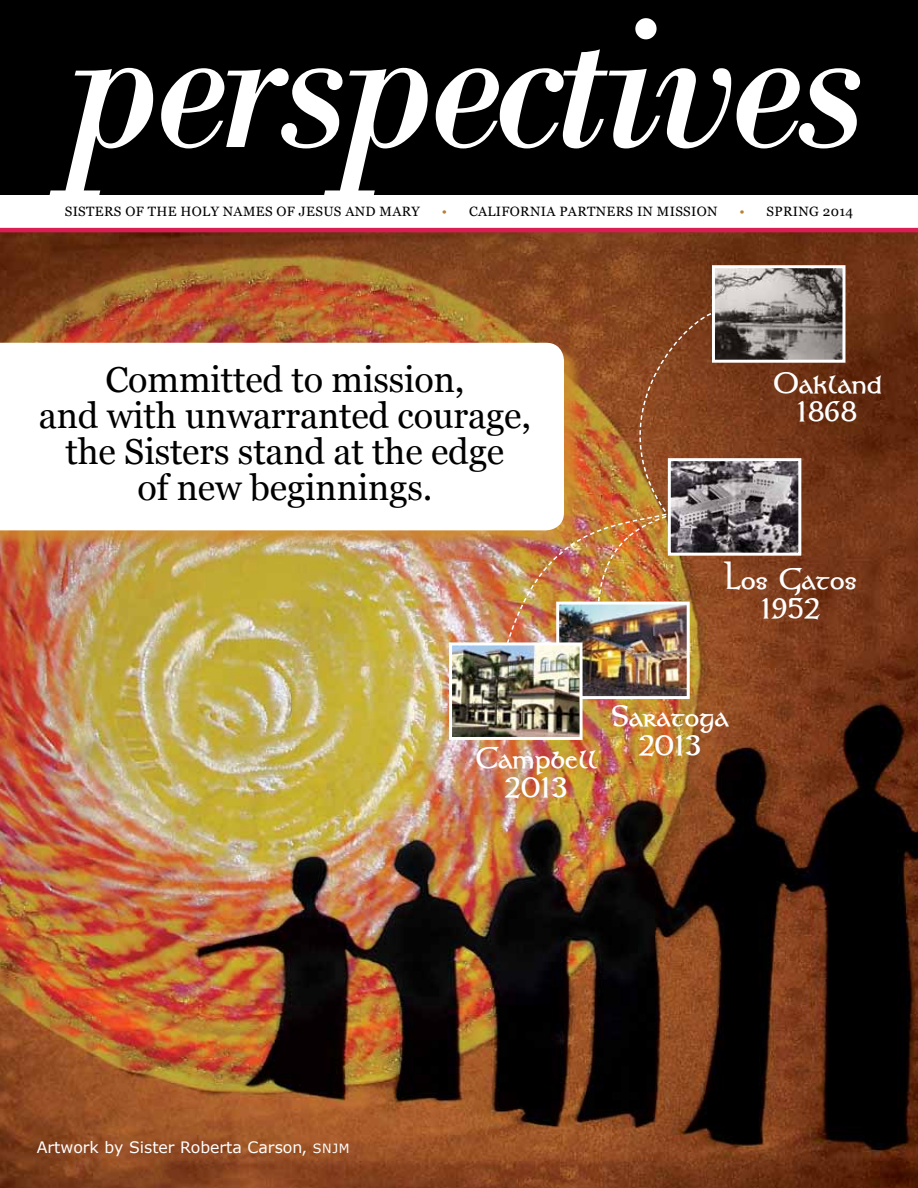
<style>
.page{position:relative;width:918px;height:1188px;background:#fff}
.page>*{position:absolute;margin:0;border:0;box-sizing:border-box;transform-origin:0 0}
.t1{font:italic 196.5px "Bodoni";letter-spacing:-.05em;color:#fff}
.t2{font:36px/36px "Georgia";letter-spacing:-.005em;color:#000;text-align:center}
.t3{font:700 34.5px "Kelt";letter-spacing:.025em;color:#fff}
.t4{font:15.75px "Verdana";color:#fff}
.t5{font:13.5px "Georgia";letter-spacing:.025em;color:#000}
.s1{color:#b97f32}
.s2{font-size:12.75px}
</style>
<div class="page">
<img style="left:0;top:232px;width:918px;height:956px">
<div style="left:0;top:345px;width:583px;height:204px;background:#cf8f2e;opacity:.75"></div>
<svg style="left:0;top:343px;width:505px;height:187px"></svg>
<img style="left:505px;top:312px;width:208px;height:334px">
<img style="left:560px;top:606px;width:126px;height:89px">
<div style="left:556px;top:602px;width:134px;height:97px;border:3px solid #fff"></div>
<img style="left:716px;top:269px;width:125px;height:90px">
<div style="left:712px;top:265px;width:133px;height:98px;border:3px solid #fff"></div>
<img style="left:453px;top:646px;width:126px;height:90px">
<div style="left:449px;top:642px;width:134px;height:98px;border:3px solid #fff"></div>
<img style="left:672px;top:462px;width:125px;height:90px">
<div style="left:668px;top:458px;width:133px;height:98px;border:3px solid #fff"></div>
<div style="left:0;top:0;width:918px;height:195px;background:#000"></div>
<hr style="left:0;top:228px;width:918px;height:4px;background:#da1d52">
<p class="t1" style="left:64px;top:-34px;width:803px">perspectives</p>
<p class="t5" style="left:65px;top:203px;width:357px">SISTERS OF THE HOLY NAMES OF JESUS AND MARY</p>
<p class="t5" style="left:442px;top:203px;width:277px"><span class="s1">•</span> CALIFORNIA PARTNERS IN MISSION</p>
<p class="t5" style="left:739px;top:203px;width:115px"><span class="s1">•</span> SPRING 2014</p>
<p class="t2" style="left:39px;top:363px;width:494px">Committed to mission,<br>and with unwarranted courage, the Sisters stand at the edge<br>of new beginnings.</p>
<p class="t3" style="left:773px;top:365px;width:110px">Oakland</p>
<p class="t3" style="left:798px;top:394px;width:61px">1868</p>
<p class="t3" style="left:724px;top:562px;width:135px">Los Gatos</p>
<p class="t3" style="left:761px;top:590px;width:61px">1952</p>
<p class="t3" style="left:475px;top:741px;width:124px">Campbell</p>
<p class="t3" style="left:506px;top:769px;width:63px">2013</p>
<p class="t3" style="left:612px;top:699px;width:118px">Saratoga</p>
<p class="t3" style="left:639px;top:727px;width:63px">2013</p>
<p class="t4" style="left:37px;top:1137px;width:314px">Artwork by Sister Roberta Carson, <span class="s2">SNJM</span></p>
</div>
